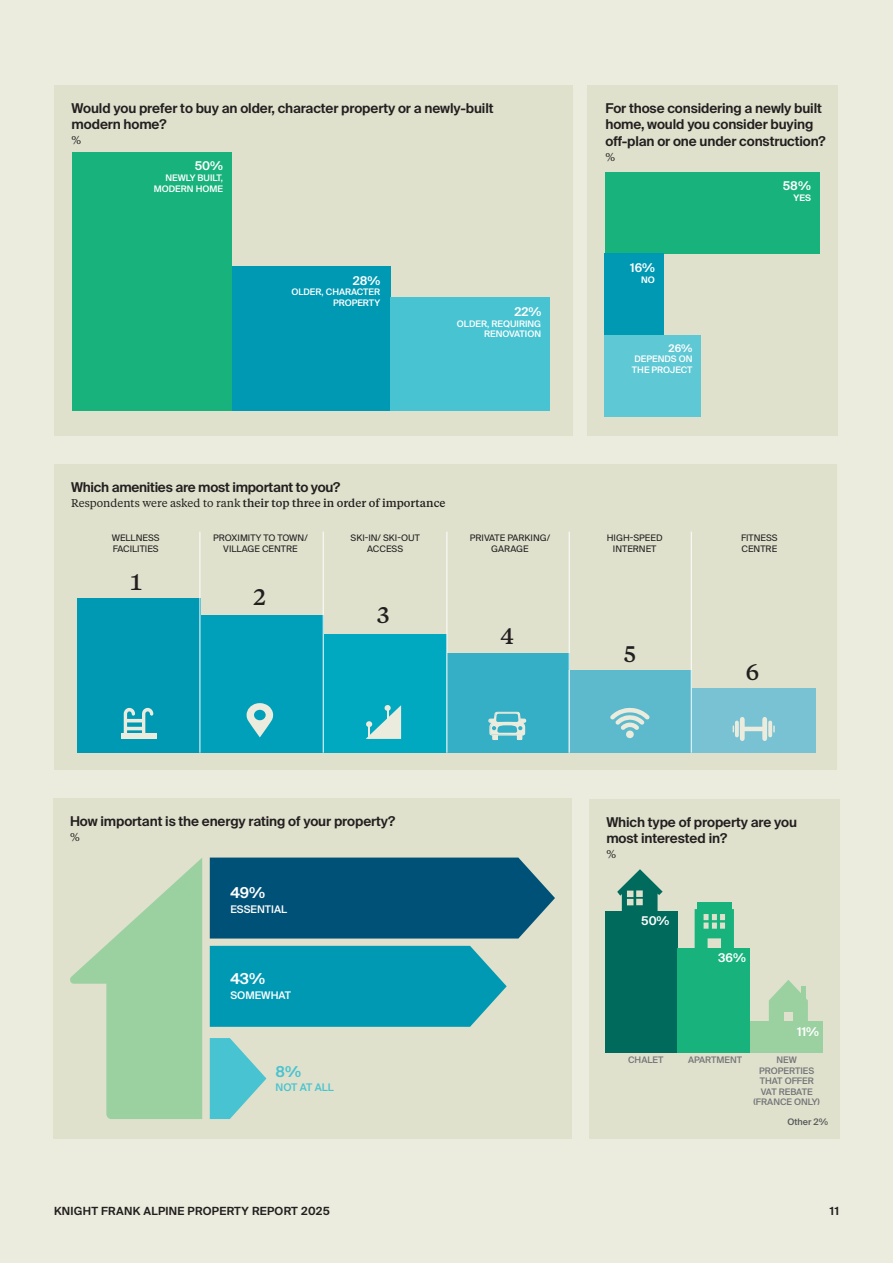
<style>
.page{position:relative;width:893px;height:1263px;background:#ebecdd}
.page>*{position:absolute;margin:0;border:0;box-sizing:border-box;transform-origin:0 0}
.t1{font:500 22.5px "Tiempos Text";color:#231f20}
.t2{font:600 15px "Suisse Intl";color:#fff}
.t3{font:600 15px "Suisse Intl";color:#48c3d1}
.t4{font:600 13.5px/16.5px "Suisse Intl";letter-spacing:-.01em;color:#231f20}
.t5{font:600 12px "Suisse Intl";color:#fff}
.t6{font:500 11.25px "Tiempos Text";color:#231f20}
.t7{font:600 11.25px "Suisse Intl";letter-spacing:.025em;color:#231f20}
.t8{font:11.25px "Tiempos Text";color:#231f20}
.t9{font:500 10.5px "Suisse Intl";color:#fff}
.t10{font:500 10.5px "Suisse Intl";color:#48c3d1}
.t11{font:600 10.5px "Suisse Intl";color:#fff}
.t12{font:9px/11.2px "Suisse Intl";color:#231f20;text-align:center}
.t13{font:500 9px/10.5px "Suisse Intl";color:#fff;text-align:right}
.t14{font:500 9px/10.5px "Suisse Intl";color:#757679;text-align:center}
.t15{font:500 9px "Suisse Intl";color:#57585a}
.t16{font:600 9px "Suisse Intl";color:#fff}
.s1{font-weight:400}
</style>
<div class="page">
<div style="left:55px;top:464px;width:782px;height:306px;background:#dfe1cc"></div>
<div style="left:77px;top:598px;width:123px;height:155px;background:#0099b4"></div>
<div style="left:200px;top:615px;width:123px;height:138px;background:#00a0ba"></div>
<div style="left:324px;top:634px;width:123px;height:119px;background:#00a8c0"></div>
<div style="left:446px;top:653px;width:123px;height:100px;background:#34afc6"></div>
<div style="left:569px;top:671px;width:123px;height:82px;background:#5db9cc"></div>
<div style="left:692px;top:689px;width:123px;height:64px;background:#78c2d3"></div>
<svg style="left:733px;top:717px;width:42px;height:24px"></svg>
<svg style="left:366px;top:705px;width:35px;height:34px"></svg>
<svg style="left:124px;top:708px;width:29px;height:25px"></svg>
<div style="left:121px;top:733px;width:35px;height:6px;background:#ebecdd"></div>
<svg style="left:247px;top:703px;width:26px;height:34px"></svg>
<svg style="left:610px;top:708px;width:39px;height:22px"></svg>
<div style="left:626px;top:730px;width:8px;height:8px;background:#ebecdd;border-radius:50%"></div>
<svg style="left:488px;top:712px;width:38px;height:28px"></svg>
<div style="left:589px;top:799px;width:251px;height:340px;background:#dfe1cc"></div>
<svg style="left:695px;top:909px;width:39px;height:39px"></svg>
<div style="left:697px;top:902px;width:34px;height:8px;background:#18b37d"></div>
<svg style="left:617px;top:869px;width:46px;height:42px"></svg>
<svg style="left:769px;top:980px;width:39px;height:41px"></svg>
<hr style="left:801px;top:986px;width:4px;height:15px;background:#9bd1a1">
<div style="left:784px;top:1013px;width:9px;height:8px;background:#dfe1cc"></div>
<div style="left:605px;top:911px;width:72px;height:142px;background:#006b5d"></div>
<div style="left:677px;top:948px;width:73px;height:105px;background:#18b37d"></div>
<div style="left:750px;top:1022px;width:72px;height:31px;background:#9bd1a1"></div>
<div style="left:588px;top:85px;width:250px;height:351px;background:#dfe1cc"></div>
<div style="left:605px;top:172px;width:214px;height:82px;background:#18b37d"></div>
<div style="left:605px;top:253px;width:59px;height:82px;background:#0099b4"></div>
<div style="left:605px;top:335px;width:96px;height:82px;background:#5ec8d4"></div>
<div style="left:55px;top:85px;width:518px;height:351px;background:#dfe1cc"></div>
<div style="left:232px;top:266px;width:159px;height:145px;background:#0099b4"></div>
<div style="left:391px;top:297px;width:159px;height:114px;background:#48c3d1"></div>
<div style="left:72px;top:153px;width:160px;height:258px;background:#18b37d"></div>
<div style="left:53px;top:799px;width:518px;height:340px;background:#dfe1cc"></div>
<svg style="left:70px;top:858px;width:132px;height:261px"></svg>
<svg style="left:210px;top:946px;width:297px;height:81px"></svg>
<svg style="left:210px;top:1038px;width:56px;height:81px"></svg>
<div style="left:210px;top:857px;width:345px;height:81px;background:#005177"></div>
<hr style="left:200px;top:532px;width:1px;height:221px;background:#fff">
<hr style="left:323px;top:532px;width:1px;height:221px;background:#fff">
<hr style="left:446px;top:532px;width:1px;height:221px;background:#fff">
<hr style="left:569px;top:532px;width:1px;height:221px;background:#fff">
<hr style="left:691px;top:532px;width:1px;height:221px;background:#fff">
<p class="t4" style="left:72px;top:100px;width:423px">Would you prefer to buy an older, character property or a newly-built modern home?</p>
<p class="t8" style="left:72px;top:132px;width:11px">%</p>
<p class="t5" style="left:195px;top:159px;width:30px">50%</p>
<p class="t13" style="left:154px;top:173px;width:71px">NEWLY BUILT,<br>MODERN HOME</p>
<p class="t5" style="left:353px;top:274px;width:29px">28%</p>
<p class="t13" style="left:291px;top:287px;width:90px">OLDER, CHARACTER<br>PROPERTY</p>
<p class="t5" style="left:514px;top:305px;width:28px">22%</p>
<p class="t13" style="left:457px;top:318px;width:86px">OLDER, REQUIRING<br>RENOVATION</p>
<p class="t4" style="left:71px;top:479px;width:271px">Which amenities are most important to you?</p>
<p class="t6" style="left:71px;top:495px;width:376px"><span class="s1">Respondents were asked to rank</span> their top three in order of importance</p>
<p class="t4" style="left:605px;top:100px;width:222px">For those considering a newly built home, would you consider buying off-plan or one under construction?</p>
<p class="t8" style="left:605px;top:149px;width:11px">%</p>
<p class="t5" style="left:783px;top:179px;width:30px">58%</p>
<p class="t16" style="left:794px;top:192px;width:19px">YES</p>
<p class="t5" style="left:630px;top:261px;width:26px">16%</p>
<p class="t16" style="left:641px;top:274px;width:15px">NO</p>
<p class="t11" style="left:669px;top:342px;width:25px">26%</p>
<p class="t13" style="left:632px;top:354px;width:62px;text-align:left">DEPENDS ON<br>THE PROJECT</p>
<p class="t12" style="left:112px;top:532px;width:50px;text-align:left">WELLNESS<br>FACILITIES</p>
<p class="t12" style="left:213px;top:532px;width:96px">PROXIMITY TO TOWN/<br>VILLAGE CENTRE</p>
<p class="t12" style="left:351px;top:532px;width:71px">SKI-IN/ SKI-OUT<br>ACCESS</p>
<p class="t12" style="left:470px;top:532px;width:82px">PRIVATE PARKING/<br>GARAGE</p>
<p class="t12" style="left:607px;top:532px;width:57px">HIGH-SPEED<br>INTERNET</p>
<p class="t12" style="left:741px;top:532px;width:38px;text-align:left">FITNESS<br>CENTRE</p>
<h1 class="t1" style="left:129px;top:566px;width:15px">1</h1>
<h1 class="t1" style="left:253px;top:582px;width:15px">2</h1>
<h1 class="t1" style="left:377px;top:600px;width:15px">3</h1>
<p class="t4" style="left:70px;top:813px;width:327px">How important is the energy rating of your property?</p>
<p class="t8" style="left:70px;top:829px;width:11px">%</p>
<p class="t2" style="left:230px;top:884px;width:36px">49%</p>
<p class="t9" style="left:230px;top:903px;width:58px">ESSENTIAL</p>
<p class="t2" style="left:230px;top:970px;width:36px">43%</p>
<p class="t9" style="left:230px;top:989px;width:62px">SOMEWHAT</p>
<p class="t3" style="left:276px;top:1063px;width:27px">8%</p>
<p class="t10" style="left:276px;top:1081px;width:60px">NOT AT ALL</p>
<h1 class="t1" style="left:500px;top:620px;width:15px">4</h1>
<h1 class="t1" style="left:623px;top:638px;width:15px">5</h1>
<h1 class="t1" style="left:746px;top:656px;width:15px">6</h1>
<p class="t4" style="left:606px;top:814px;width:192px">Which type of property are you most interested in?</p>
<p class="t8" style="left:606px;top:847px;width:11px">%</p>
<p class="t5" style="left:641px;top:914px;width:30px">50%</p>
<p class="t5" style="left:718px;top:951px;width:29px">36%</p>
<p class="t14" style="left:628px;top:1055px;width:37px">CHALET</p>
<p class="t14" style="left:688px;top:1055px;width:56px">APARTMENT</p>
<p class="t5" style="left:797px;top:1025px;width:24px">11%</p>
<p class="t14" style="left:754px;top:1055px;width:68px">NEW<br>PROPERTIES<br>THAT OFFER<br>VAT REBATE (FRANCE ONLY)</p>
<p class="t15" style="left:787px;top:1117px;width:42px">Other 2%</p>
<p class="t7" style="left:54px;top:1205px;width:277px">KNIGHT FRANK ALPINE PROPERTY REPORT 2025</p>
<p class="t7" style="left:830px;top:1205px;width:11px">11</p>
</div>
